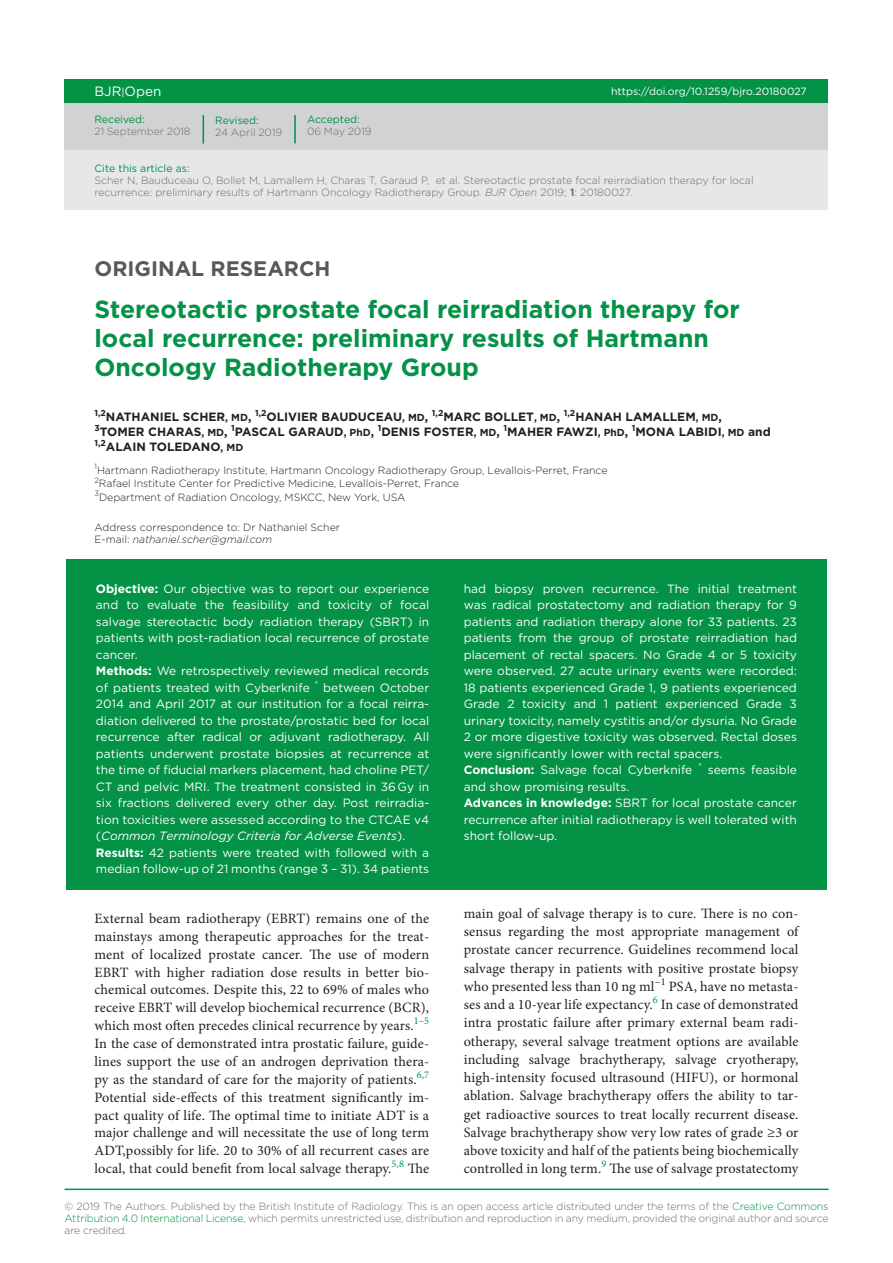
<style>
.page{position:relative;width:893px;height:1263px;background:#fff}
.page>*{position:absolute;margin:0;border:0;box-sizing:border-box;transform-origin:0 0}
.t1{font:700 24.75px/29.2px "Gotham";color:#039246}
.t2{font:700 21px "Gotham";color:#58595b}
.t3{font:14.25px/17.9px "Minion Pro";letter-spacing:.01em;color:#231f20;text-align:justify}
.t4{font:13.5px "Gotham";color:#fff}
.t5{font:12px/16.5px "Gotham";color:#fff}
.t6{font:700 12px/15px "Gotham";color:#231f20}
.t7{font:300 10.5px/12px "Gotham";color:#6c6d70;text-align:justify}
.t8{font:300 10.5px/13.5px "Gotham";letter-spacing:-.005em;color:#231f20}
.t9{font:10.5px "Gotham";color:#039246}
.t10{font:10.5px "Gotham";color:#fff}
.s1{font-size:10.5px}
.s2{font-style:italic}
.s3{font-weight:700}
.s4{font-size:10.2px}
.s5{color:#039246}
</style>
<div class="page">
<div style="left:64px;top:79px;width:764px;height:24px;background:#039246"></div>
<hr style="left:65px;top:1188px;width:763px;height:2px;background:#039246">
<div style="left:64px;top:103px;width:764px;height:47px;background:#d1d2d4"></div>
<div style="left:64px;top:150px;width:764px;height:60px;background:#e6e7e9"></div>
<hr style="left:294px;top:115px;width:2px;height:28px;background:#039246">
<svg style="left:203px;top:115px;width:1px;height:29px"></svg>
<div style="left:66px;top:559px;width:761px;height:330px;background:#039246"></div>
<p class="t4" style="left:94px;top:82px;width:68px">BJR<span class="s1">|</span>Open</p>
<p class="t9" style="left:94px;top:113px;width:52px">Received:</p>
<p class="t7" style="left:94px;top:125px;width:98px">21 September 2018</p>
<p class="t9" style="left:215px;top:113px;width:45px">Revised:</p>
<p class="t7" style="left:215px;top:125px;width:68px">24 April 2019</p>
<p class="t9" style="left:307px;top:113px;width:54px">Accepted:</p>
<p class="t7" style="left:307px;top:125px;width:66px">06 May 2019</p>
<p class="t10" style="left:611px;top:85px;width:197px">https://doi.org/10.1259/bjro.20180027</p>
<p class="t9" style="left:94px;top:162px;width:97px">Cite this article as:</p>
<p class="t7" style="left:94px;top:174px;width:661px">Scher N, Bauduceau O, Bollet M, Lamallem H, Charas T, Garaud P, et al. Stereotactic prostate focal reirradiation therapy for local recurrence: preliminary results of Hartmann Oncology Radiotherapy Group<span class="s2">. BJR Open</span> 2019; <span class="s3">1</span>: 20180027.</p>
<h2 class="t2" style="left:94px;top:254px;width:238px">Original research</h2>
<h1 class="t1" style="left:94px;top:294px;width:647px">Stereotactic prostate focal reirradiation therapy for local recurrence: preliminary results of Hartmann<br>Oncology Radiotherapy Group</h1>
<p class="t6" style="left:94px;top:409px;width:629px"><sup>1,2</sup>Nathaniel Scher<span class="s4">, MD</span>, <sup>1,2</sup>Olivier Bauduceau<span class="s4">, MD</span>, <sup>1,2</sup>Marc Bollet<span class="s4">, MD</span>, <sup>1,2</sup>Hanah Lamallem<span class="s4">, MD</span>,<br><sup>3</sup>Tom</p>
<p class="t6" style="left:94px;top:424px;width:678px;text-indent:33px">er Charas<span class="s4">, MD</span>, <sup>1</sup>Pascal Garaud<span class="s4">, PhD</span>, <sup>1</sup>Denis Foster<span class="s4">, MD</span>, <sup>1</sup>Maher Fawzi<span class="s4">, PhD</span>, <sup>1</sup>Mona Labidi<span class="s4">, MD</span> and<br><sup>1,2</sup>Alain Toledano<span class="s4">, MD</span></p>
<p class="t8" style="left:94px;top:463px;width:514px"><sup>1</sup>Hartmann Radiotherapy Institute, Hartmann Oncology Radiotherapy Group, Levallois-Perret, France<br><sup>2</sup>Rafael Institute Center for Predictive Medicine, Levallois-Perret, France<br><sup>3</sup>Department of Radiation Oncology, MSKCC, New York, USA</p>
<p class="t8" style="left:94px;top:521px;width:247px;line-height:12px">Address correspondence to: Dr Nathaniel Scher<br>E-mail: <span class="s2">nathaniel.scher@gmail.com</span></p>
<p class="t5" style="left:96px;top:580px;width:335px"><span class="s3">Objective:</span> Our objective was to report our experience and to evaluate the feasibility and toxicity of focal salvage stereotactic body radiation therapy (SBRT) in patients with post-radiation local recurrence of prostate cancer.<br><span class="s3">Methods:</span> We retrospectively reviewed medical records of patients treated with Cyberknife <sup>®</sup> between October 2014 and April 2017 at our institution for a focal reirra&shy;diation delivered to the prostate/prostatic bed for local recurrence after radical or adjuvant radiotherapy. All patients underwent prostate biopsies at recurrence at the time of fiducial markers placement, had choline PET/ CT and pelvic MRI. The treatment consisted in 36 Gy in six fractions delivered every other day. Post reirradia&shy;tion toxicities were assessed according to the CTCAE v4 (<span class="s2">Common Terminology Criteria for Adverse Events</span>).<br><span class="s3">Results:</span> 42 patients were treated with followed with a median follow-up of 21 months (range 3 – 31). 34 patients</p>
<p class="t5" style="left:464px;top:580px;width:335px">had biopsy proven recurrence. The initial treatment was radical prostatectomy and radiation therapy for 9 patients and radiation therapy alone for 33 patients. 23 patients from the group of prostate reirradiation had placement of rectal spacers. No Grade 4 or 5 toxicity were observed. 27 acute urinary events were recorded:<br>18 patients experienced Grade 1, 9 patients experienced Grade 2 toxicity and 1 patient experienced Grade 3 urinary toxicity, namely cystitis and/or dysuria. No Grade 2 or more digestive toxicity was observed. Rectal doses were significantly lower with rectal spacers.<br><span class="s3">Conclusion:</span> Salvage focal Cyberknife <sup>®</sup> seems feasible and show promising results.<br><span class="s3">Advances in knowledge:</span> SBRT for local prostate cancer recurrence after initial radiotherapy is well tolerated with short follow-up.</p>
<p class="t3" style="left:94px;top:909px;width:336px">External beam radiotherapy (EBRT) remains one of the mainstays among therapeutic approaches for the treat&shy;ment of localized prostate cancer. The use of modern EBRT with higher radiation dose results in better bio&shy;chemical outcomes. Despite this, 22 to 69% of males who receive EBRT will develop biochemical recurrence (BCR), which most often precedes clinical recurrence by years.<sup>1–5<br></sup>In the case of demonstrated intra prostatic failure, guide&shy;lines support the use of an androgen deprivation thera&shy;py as the standard of care for the majority of patients.<sup>6,7<br></sup>Potential side-effects of this treatment significantly im&shy;pact quality of life. The optimal time to initiate ADT is a major challenge and will necessitate the use of long term ADT,possibly for life. 20 to 30% of all recurrent cases are local, that could benefit from local salvage therapy.<sup>5,8</sup> The</p>
<p class="t3" style="left:464px;top:904px;width:336px;line-height:18.3px">main goal of salvage therapy is to cure. There is no con&shy;sensus regarding the most appropriate management of prostate cancer recurrence. Guidelines recommend local salvage therapy in patients with positive prostate biopsy who presented less than 10 ng ml<sup>−1</sup> PSA, have no metasta&shy;ses and a 10-year life expectancy.<sup>6</sup> In case of demonstrated intra prostatic failure after primary external beam radi&shy;otherapy, several salvage treatment options are available including salvage brachytherapy, salvage cryotherapy, high-intensity focused ultrasound (HIFU), or hormonal ablation. Salvage brachytherapy offers the ability to tar&shy;get radioactive sources to treat locally recurrent disease.<br>Salvage brachytherapy show very low rates of grade ≥3 or above toxicity and half of the patients being biochemically controlled in long term.<sup>9</sup> The use of salvage prostatectomy</p>
<p class="t7" style="left:64px;top:1200px;width:765px">© 2019 The Authors. Published by the British Institute of Radiology. This is an open access article distributed under the terms of the <span class="s5">Creative Commons Attribution 4.0 International License</span>, which permits unrestricted use, distribution and reproduction in any medium, provided the original author and source are credited.</p>
</div>
